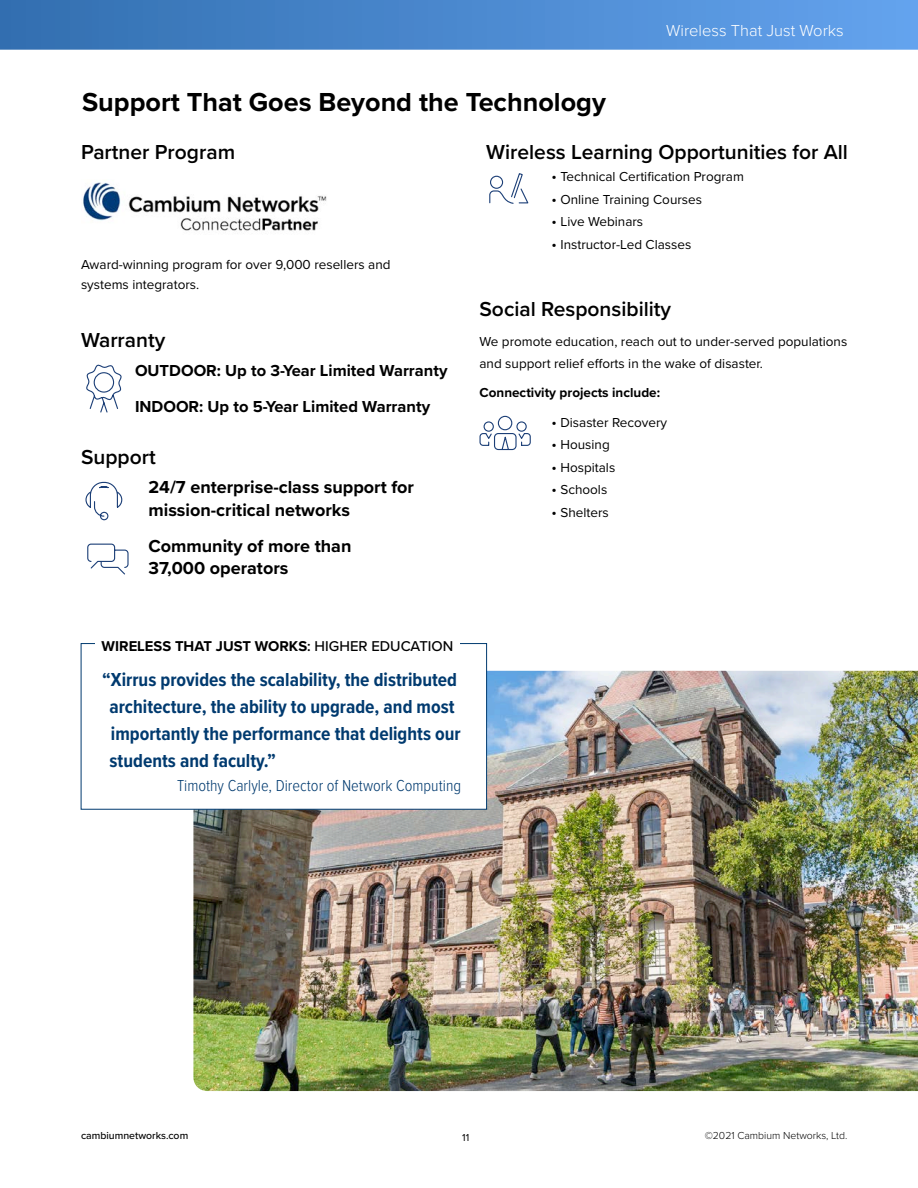
<style>
.page{position:relative;width:918px;height:1188px;background:#fff}
.page>*{position:absolute;margin:0;border:0;box-sizing:border-box;transform-origin:0 0}
.t1{font:700 27px "Proxima Nova";color:#000}
.Single_Column{font:600 21px "Proxima Nova";color:#000}
.t2{font:700 19.5px/27px "Proxima Nova Cond";color:#003a6f}
.Single_Column-2{font:700 18px/22.5px "Proxima Nova";color:#000}
.t3{font:700 16.5px "Proxima Nova";color:#000}
.t4{font:300 16.5px "Proxima Nova Cond";color:#003a6f}
.t5{font:300 16.5px "Proxima Nova";color:#fff}
.t6{font:700 14.7px "Proxima Nova";color:#000}
.t7{font:13.5px/19.5px "Proxima Nova";color:#000}
.Single_Column-3{font:700 13.5px "Proxima Nova";color:#000}
.t8{font:300 10.5px "Proxima Nova";color:#000}
.t9{font:500 10.5px "Proxima Nova";color:#000}
.t10{font:10.5px "Proxima Nova";color:#000}
.s1{font-size:15px}
.s2{font-weight:600}
.s3{font-weight:500}
</style>
<div class="page">
<svg style="left:0;top:0;width:918px;height:50px;background:#4c89cf"></svg>
<img style="left:83px;top:182px;width:244px;height:49px">
<svg style="left:85px;top:481px;width:38px;height:40px"></svg>
<svg style="left:86px;top:364px;width:36px;height:49px"></svg>
<svg style="left:479px;top:415px;width:52px;height:36px"></svg>
<img style="left:193px;top:671px;width:725px;height:420px">
<div style="left:81px;top:643px;width:406px;height:166px;background:#fff"></div>
<svg style="left:489px;top:173px;width:40px;height:31px"></svg>
<svg style="left:87px;top:543px;width:42px;height:32px"></svg>
<p class="t1" style="left:82px;top:81px;width:525px">Support That Goes Beyond the Technology</p>
<p class="t5" style="left:666px;top:18px;width:179px">Wireless That Just Works</p>
<p class="Single_Column" style="left:81px;top:136px;width:156px">Partner Program</p>
<p class="t7" style="left:81px;top:254px;width:311px">Award-winning program for over 9,000 resellers and systems integrators.</p>
<p class="Single_Column" style="left:81px;top:324px;width:86px">Warranty</p>
<p class="t3" style="left:135px;top:358px;width:314px">OUTDOOR: Up to 3-Year Limited Warranty</p>
<p class="t3" style="left:135px;top:394px;width:297px">INDOOR: Up to 5-Year Limited Warranty</p>
<p class="Single_Column" style="left:81px;top:441px;width:76px">Support</p>
<p class="Single_Column-2" style="left:148px;top:476px;width:267px">24/7 enterprise-class support for mission-critical networks</p>
<p class="Single_Column-2" style="left:148px;top:534px;width:204px">Community of more than<br>37,000 operators</p>
<p class="Single_Column" style="left:486px;top:136px;width:363px">Wireless Learning Opportunities for All</p>
<p class="t7" style="left:552px;top:166px;width:194px"><span class="s1">•</span> Technical Certification Program</p>
<p class="t7" style="left:552px;top:189px;width:152px"><span class="s1">•</span> Online Training Courses</p>
<p class="t7" style="left:552px;top:211px;width:93px"><span class="s1">•</span> Live Webinars</p>
<p class="t7" style="left:552px;top:234px;width:141px"><span class="s1">•</span> Instructor-Led Classes</p>
<p class="Single_Column" style="left:480px;top:294px;width:193px">Social Responsibility</p>
<p class="t7" style="left:480px;top:329px;width:369px;line-height:22.5px">We promote education, reach out to under-served populations and support relief efforts in the wake of disaster.</p>
<p class="Single_Column-3" style="left:480px;top:383px;width:182px">Connectivity projects include:</p>
<p class="t7" style="left:552px;top:412px;width:117px"><span class="s1">•</span> Disaster Recovery</p>
<p class="t7" style="left:552px;top:434px;width:60px"><span class="s1">•</span> Housing</p>
<p class="t7" style="left:552px;top:457px;width:65px"><span class="s1">•</span> Hospitals</p>
<p class="t7" style="left:552px;top:479px;width:57px"><span class="s1">•</span> Schools</p>
<p class="t7" style="left:552px;top:502px;width:59px"><span class="s1">•</span> Shelters</p>
<p class="t6" style="left:102px;top:635px;width:353px">WIRELESS THAT JUST WORKS<span class="s2">:</span> <span class="s3">HIGHER EDUCATION</span></p>
<p class="t2" style="left:109px;top:665px;width:353px;text-indent:-7px">“Xirrus provides the scalability, the distributed architecture, the ability to upgrade, and most importantly the performance that delights our students and faculty.”</p>
<p class="t4" style="left:177px;top:774px;width:286px">Timothy Carlyle, Director of Network Computing</p>
<p class="t9" style="left:81px;top:1128px;width:109px">cambiumnetworks.com</p>
<p class="t8" style="left:705px;top:1128px;width:144px">©2021 Cambium Networks, Ltd.</p>
<p class="t10" style="left:462px;top:1130px;width:9px">11</p>
</div>
